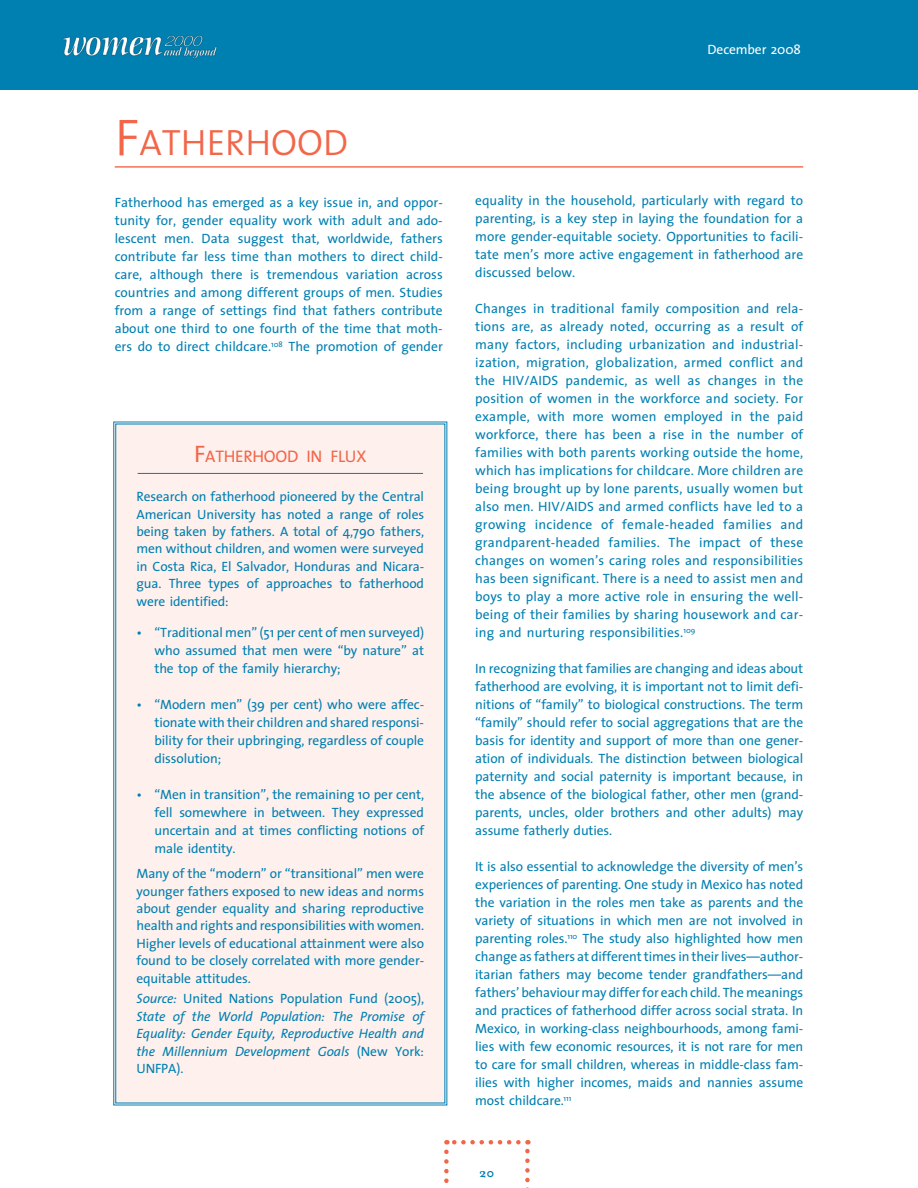
<style>
.page{position:relative;width:918px;height:1188px;background:#fff}
.page>*{position:absolute;margin:0;border:0;box-sizing:border-box;transform-origin:0 0}
.t1{font:36.75px "The Sans Semi Light Caps";color:#f26649}
.t2{font:16.8px "The Sans Caps";letter-spacing:-.015em;color:#f26649}
.t3{font:13.5px/18px "The Sans";letter-spacing:-.01em;color:#007fb1;text-align:justify}
.t4{font:italic 13.5px/17.4px "The Sans";letter-spacing:-.01em;color:#007fb1;text-align:justify}
.t5{font:13.5px "The Sans";letter-spacing:-.01em;color:#fff}
.t6{font:700 13.5px "Mrs Eaves";color:#007fb1}
.s1{font-size:52.5px}
.s2{font-size:24px}
.s3{font-style:normal}
</style>
<div class="page">
<div style="left:0;top:0;width:918px;height:90px;background:#007fb1"></div>
<svg style="left:444px;top:1152px;width:5px;height:31px"></svg>
<svg style="left:525px;top:1140px;width:5px;height:48px"></svg>
<svg style="left:446px;top:1140px;width:72px;height:4px"></svg>
<img style="left:62px;top:35px;width:155px;height:23px">
<hr style="left:115px;top:166px;width:688px;height:2px;background:#f26649">
<div style="left:113px;top:421px;width:335px;height:685px;background:#fef0ed"></div>
<h1 class="t1" style="left:115px;top:113px;width:235px"><span class="s1">F</span>ATH ERHOOD</h1>
<p class="t5" style="left:708px;top:39px;width:95px">December 2008</p>
<p class="t3" style="left:115px;top:193px;width:330px">Fatherhood has emerged as a key issue in, and oppor&shy;tunity for, gender equality work with adult and ado&shy;lescent men. Data suggest that, worldwide, fathers contribute far less time than mothers to direct child&shy;care, although there is tremendous variation across countries and among different groups of men. Studies from a range of settings find that fathers contribute about one third to one fourth of the time that moth&shy;ers do to direct childcare.<sup>108</sup> The promotion of gender</p>
<p class="t3" style="left:475px;top:191px;width:330px">equality in the household, particularly with regard to parenting, is a key step in laying the foundation for a more gender-equitable society. Opportunities to facili&shy;tate men’s more active engagement in fatherhood are discussed below.</p>
<p class="t3" style="left:475px;top:299px;width:330px">Changes in traditional family composition and rela&shy;tions are, as already noted, occurring as a result of many factors, including urbanization and industrial&shy;ization, migration, globalization, armed conflict and the HIV/AIDS pandemic, as well as changes in the position of women in the workforce and society. For example, with more women employed in the paid workforce, there has been a rise in the number of families with both parents working outside the home, which has implications for childcare. More children are being brought up by lone parents, usually women but also men. HIV/AIDS and armed conflicts have led to a growing incidence of female-headed families and grandparent-headed families. The impact of these changes on women’s caring roles and responsibilities has been significant. There is a need to assist men and boys to play a more active role in ensuring the well&shy;being of their families by sharing housework and car&shy;ing and nurturing responsibilities.<sup>109</sup></p>
<p class="t3" style="left:475px;top:659px;width:330px">In recognizing that families are changing and ideas about fatherhood are evolving, it is important not to limit defi&shy;nitions of “family” to biological constructions. The term “family” should refer to social aggregations that are the basis for identity and support of more than one gener&shy;ation of individuals. The distinction between biological paternity and social paternity is important because, in the absence of the biological father, other men (grand&shy;parents, uncles, older brothers and other adults) may assume fatherly duties.</p>
<p class="t3" style="left:475px;top:857px;width:330px">It is also essential to acknowledge the diversity of men’s experiences of parenting. One study in Mexico has noted the variation in the roles men take as parents and the variety of situations in which men are not involved in parenting roles.<sup>110</sup> The study also highlighted how men change as fathers at different times in their lives—author&shy;itarian fathers may become tender grandfathers—and fathers’ behaviour may differ for each child. The meanings and practices of fatherhood differ across social strata. In Mexico, in working-class neighbourhoods, among fami&shy;lies with few economic resources, it is not rare for men to care for small children, whereas in middle-class fam&shy;ilies with higher incomes, maids and nannies assume most childcare.<sup>111</sup></p>
<p class="t2" style="left:194px;top:443px;width:174px"><span class="s2">F</span>ATHERHOOD IN FLUX</p>
<p class="t3" style="left:136px;top:488px;width:289px;line-height:17.4px">Research on fatherhood pioneered by the Central American University has noted a range of roles being taken by fathers. A total of 4,790 fathers, men without children, and women were surveyed in Costa Rica, El Salvador, Honduras and Nicara&shy;gua. Three types of approaches to fatherhood were identified:</p>
<p class="t3" style="left:154px;top:623px;width:271px;text-indent:-18px">• “Traditional men” (51 per cent of men surveyed) who assumed that men were “by nature” at the top of the family hierarchy;</p>
<p class="t3" style="left:154px;top:695px;width:271px;text-indent:-18px">• “Modern men” (39 per cent) who were affec&shy;tionate with their children and shared responsi&shy;bility for their upbringing, regardless of couple dissolution;</p>
<p class="t3" style="left:154px;top:785px;width:271px;text-indent:-18px">• “Men in transition”, the remaining 10 per cent, fell somewhere in between. They expressed uncertain and at times conflicting notions of male identity.</p>
<p class="t3" style="left:136px;top:864px;width:289px;line-height:17.4px">Many of the “modern” or “transitional” men were younger fathers exposed to new ideas and norms about gender equality and sharing reproductive health and rights and responsibilities with women.<br>Higher levels of educational attainment were also found to be closely correlated with more gender&shy;equitable attitudes.</p>
<p class="t4" style="left:136px;top:990px;width:289px">Source: <span class="s3">United Nations Population Fund (2005), </span>State of the World Population: The Promise of Equality: Gender Equity, Reproductive Health and the Millennium Development Goals <span class="s3">(New York:<br>UNFPA).</span></p>
<p class="t6" style="left:479px;top:1165px;width:17px">20</p>
</div>
